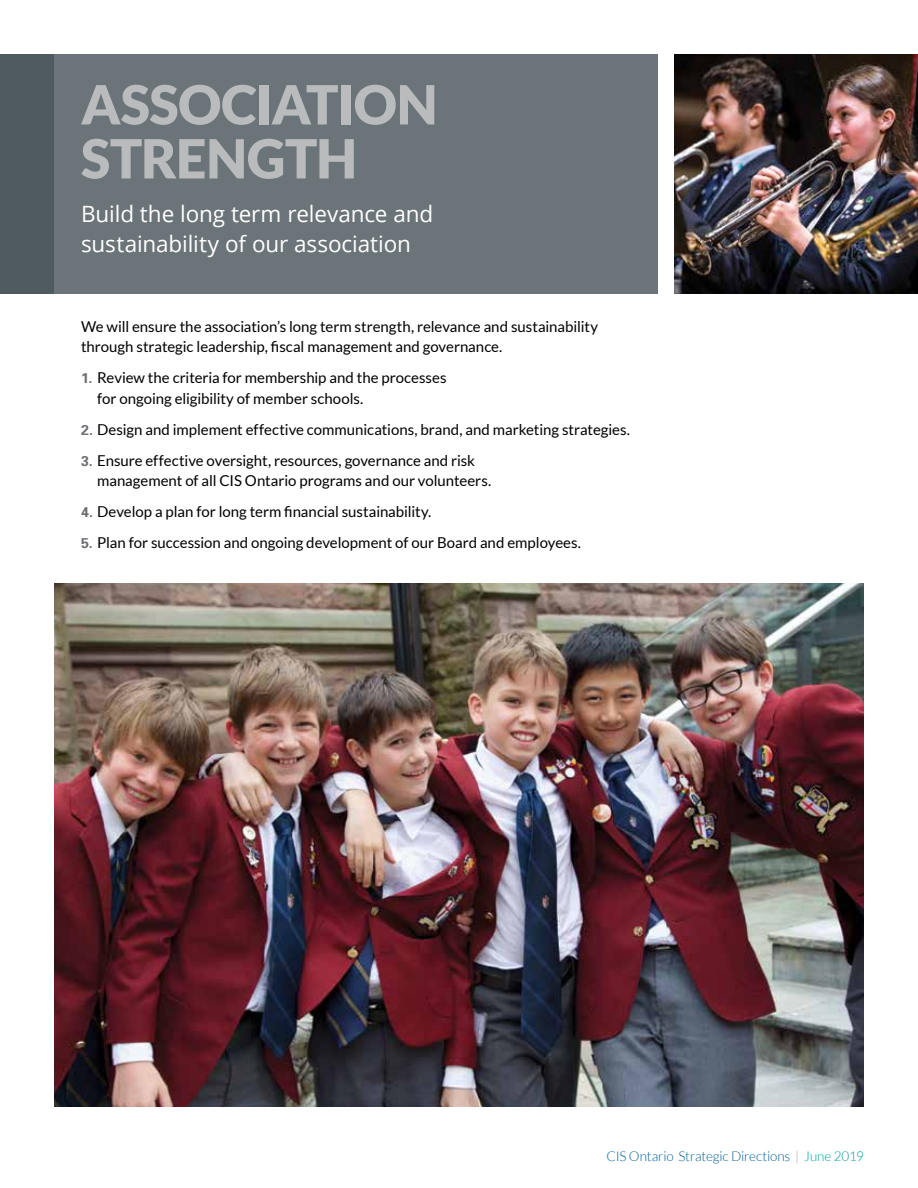
<style>
.page{position:relative;width:918px;height:1188px;background:#fff}
.page>*{position:absolute;margin:0;border:0;box-sizing:border-box;transform-origin:0 0}
.t1{font:900 54px/54px "Lato";letter-spacing:-.01em;color:#babbbd}
.t2{font:22.5px/30px "Open Sans";letter-spacing:-.005em;color:#fff}
.t3{font:15px/20.2px "Lato";color:#000}
.t4{font:300 13.5px "Lato";letter-spacing:-.01em;color:#005f96}
.s1{font-family:"Univers";font-weight:700;font-size:14.25px;color:#6d6e71}
.s2{color:#a7a9ac}
.s3{color:#009fa2}
</style>
<div class="page">
<img style="left:675px;top:54px;width:243px;height:239px">
<div style="left:54px;top:54px;width:603px;height:239px;background:#6a7479"></div>
<div style="left:0;top:54px;width:54px;height:239px;background:#505b61"></div>
<img style="left:54px;top:583px;width:810px;height:524px">
<h1 class="t1" style="left:81px;top:77px;width:358px">ASSOCIATION<br>STRENGTH</h1>
<h2 class="t2" style="left:81px;top:198px;width:354px">Build the long term relevance and sustainability of our association</h2>
<p class="t3" style="left:81px;top:316px;width:519px">We will ensure the association’s long term strength, relevance and sustainability through strategic leadership, fiscal management and governance.</p>
<p class="t3" style="left:97px;top:368px;width:351px;text-indent:-16px"><span class="s1">1.</span> Review the criteria for membership and the processes for ongoing eligibility of member schools.</p>
<p class="t3" style="left:81px;top:419px;width:551px"><span class="s1">2.</span> Design and implement effective communications, brand, and marketing strategies.</p>
<p class="t3" style="left:97px;top:450px;width:395px;text-indent:-16px"><span class="s1">3.</span> Ensure effective oversight, resources, governance and risk management of all CIS Ontario programs and our volunteers.</p>
<p class="t3" style="left:81px;top:501px;width:352px"><span class="s1">4.</span> Develop a plan for long term financial sustainability.</p>
<p class="t3" style="left:81px;top:532px;width:502px"><span class="s1">5.</span> Plan for succession and ongoing development of our Board and employees.</p>
<p class="t4" style="left:607px;top:1149px;width:259px">CIS Ontario Strategic Directions <span class="s2">|</span> <span class="s3">June 2019</span></p>
</div>
